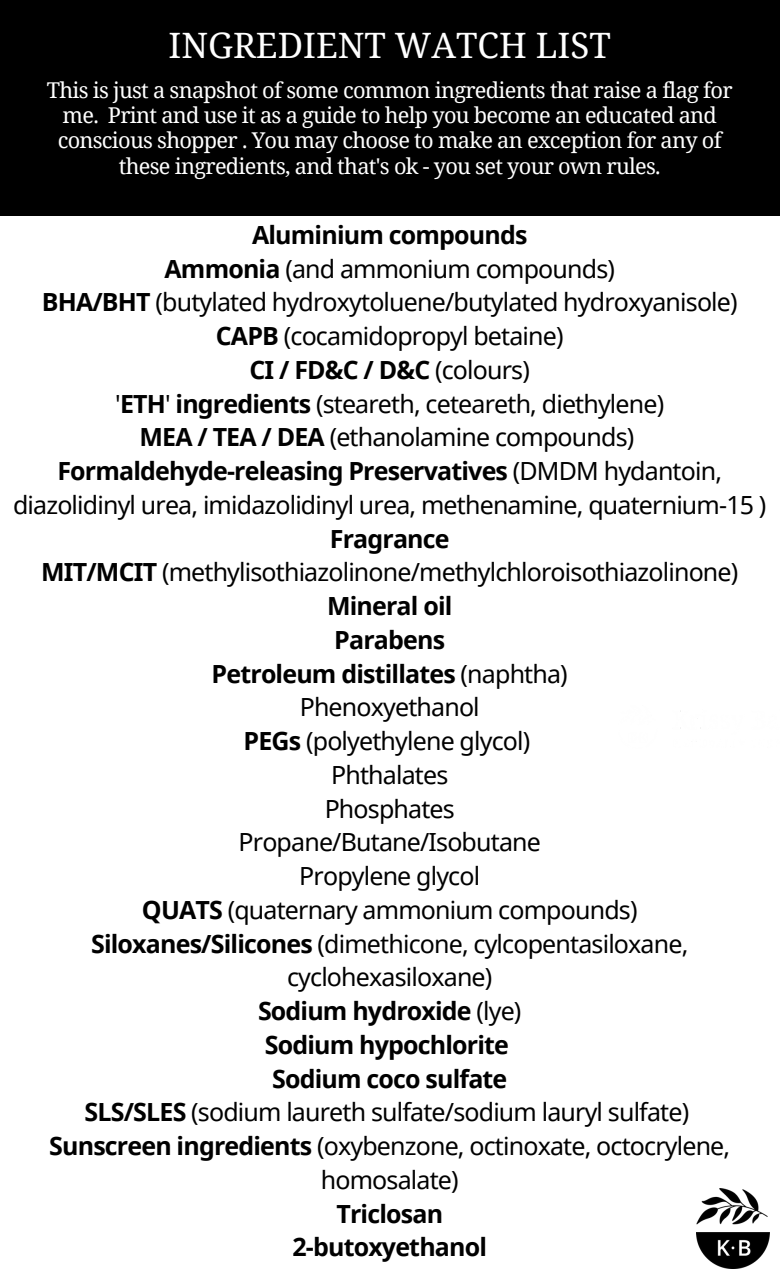
<style>
.page{position:relative;width:780px;height:1275px;background:#fff}
.page>*{position:absolute;margin:0;border:0;box-sizing:border-box;transform-origin:0 0}
.t1{font:35px "Noto Serif";color:#fff}
.t2{font:25px/33.8px "Noto Sans";letter-spacing:-.03em;color:#000;text-align:center}
.t3{font:700 25px "Noto Sans";letter-spacing:-.035em;color:#000}
.t4{font:21.75px/25.5px "Noto Serif";letter-spacing:-.035em;color:#fff;text-align:center}
.s1{font-weight:700}
.s2{font-weight:400}
</style>
<div class="page">
<div style="left:0;top:0;width:780px;height:216px;background:#000"></div>
<img style="left:696px;top:1188px;width:74px;height:81px">
<p class="t1" style="left:169px;top:20px;width:444px">INGREDIENT WATCH LIST</p>
<p class="t4" style="left:47px;top:76px;width:687px">This is just a snapshot of some common ingredients that raise a flag for me. Print and use it as a guide to help you become an educated and conscious shopper . You may choose to make an exception for any of these ingredients, and that's ok - you set your own rules.</p>
<p class="t3" style="left:252px;top:217px;width:277px">Aluminium compounds</p>
<p class="t2" style="left:165px;top:251px;width:452px"><span class="s1">Ammonia</span> (and ammonium compounds)</p>
<p class="t2" style="left:42px;top:285px;width:697px"><span class="s1">BHA/BHT</span> (butylated hydroxytoluene/butylated hydroxyanisole)</p>
<p class="t2" style="left:216px;top:319px;width:349px"><span class="s1">CAPB</span> (cocamidopropyl betaine)</p>
<p class="t3" style="left:250px;top:352px;width:282px">CI / FD&amp;C / D&amp;C <span class="s2">(colours)</span></p>
<p class="t2" style="left:115px;top:386px;width:551px">'<span class="s1">ETH</span>' <span class="s1">ingredients</span> (steareth, ceteareth, diethylene)</p>
<p class="t2" style="left:140px;top:420px;width:496px"><span class="s1">MEA / TEA / DEA</span> (ethanolamine compounds)</p>
<p class="t2" style="left:13px;top:454px;width:755px"><span class="s1">Formaldehyde-releasing Preservatives</span> (DMDM hydantoin, diazolidinyl urea, imidazolidinyl urea, methenamine, quaternium-15 )</p>
<p class="t3" style="left:330px;top:521px;width:121px">Fragrance</p>
<p class="t2" style="left:41px;top:555px;width:699px"><span class="s1">MIT/MCIT</span> (methylisothiazolinone/methylchloroisothiazolinone)</p>
<p class="t3" style="left:327px;top:588px;width:127px">Mineral oil</p>
<p class="t3" style="left:334px;top:622px;width:112px">Parabens</p>
<p class="t3" style="left:212px;top:656px;width:358px">Petroleum distillates <span class="s2">(naphtha)</span></p>
<p class="t2" style="left:300px;top:690px;width:182px">Phenoxyethanol</p>
<p class="t2" style="left:244px;top:724px;width:288px"><span class="s1">PEGs</span> (polyethylene glycol)</p>
<p class="t2" style="left:331px;top:757px;width:119px">Phthalates</p>
<p class="t2" style="left:325px;top:791px;width:132px">Phosphates</p>
<p class="t2" style="left:239px;top:825px;width:304px">Propane/Butane/Isobutane</p>
<p class="t2" style="left:299px;top:859px;width:182px">Propylene glycol</p>
<p class="t2" style="left:142px;top:892px;width:497px"><span class="s1">QUATS</span> (quaternary ammonium compounds)</p>
<p class="t2" style="left:91px;top:926px;width:599px"><span class="s1">Siloxanes/Silicones</span> (dimethicone, cylcopentasiloxane, cyclohexasiloxane)</p>
<p class="t3" style="left:258px;top:993px;width:265px">Sodium hydroxide <span class="s2">(lye)</span></p>
<p class="t3" style="left:265px;top:1027px;width:246px">Sodium hypochlorite</p>
<p class="t3" style="left:272px;top:1061px;width:237px">Sodium coco sulfate</p>
<p class="t2" style="left:85px;top:1095px;width:606px"><span class="s1">SLS/SLES</span> (sodium laureth sulfate/sodium lauryl sulfate)</p>
<p class="t2" style="left:49px;top:1129px;width:683px"><span class="s1">Sunscreen ingredients</span> (oxybenzone, octinoxate, octocrylene, homosalate)</p>
<p class="t3" style="left:336px;top:1196px;width:108px">Triclosan</p>
<p class="t3" style="left:292px;top:1230px;width:196px">2-butoxyethanol</p>
</div>
